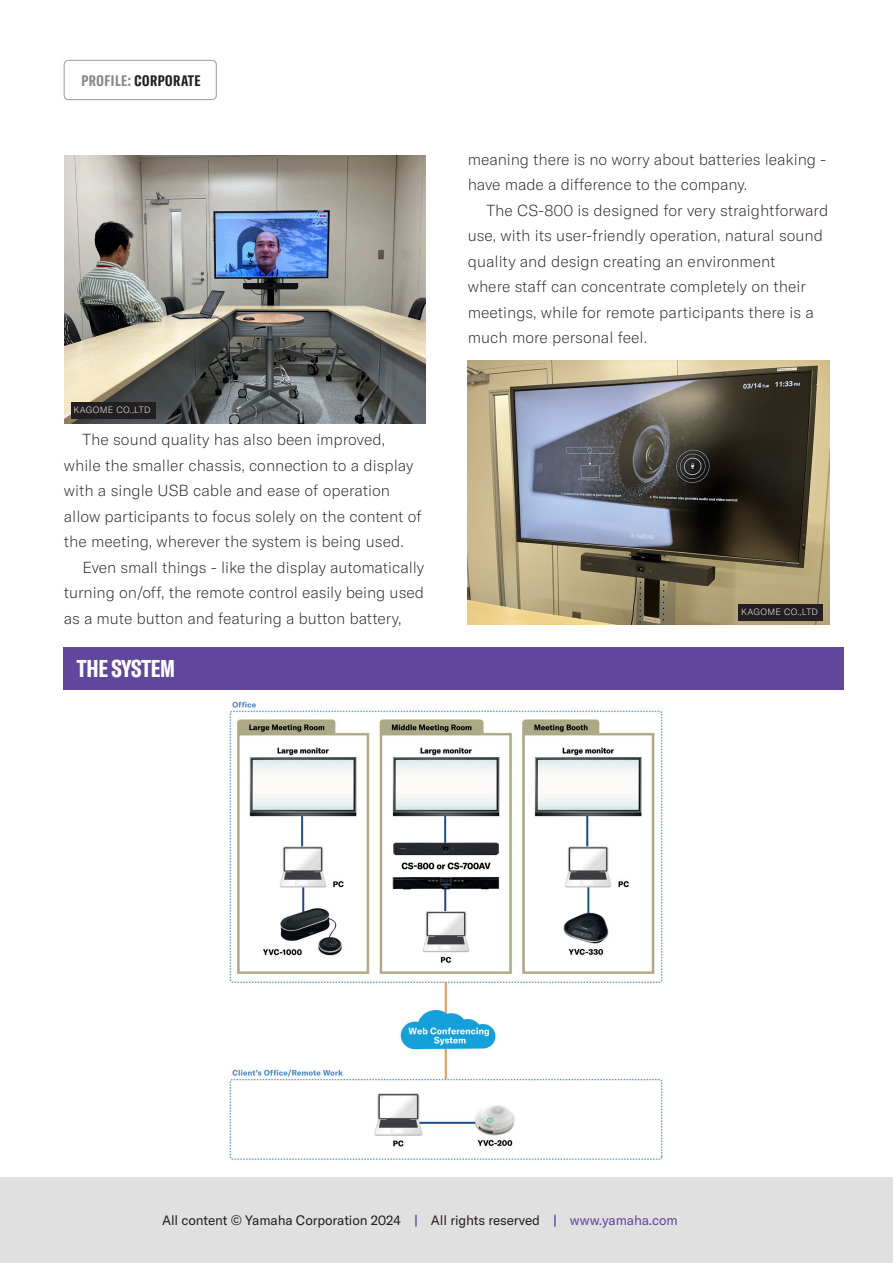
<style>
.page{position:relative;width:893px;height:1263px;background:#fff}
.page>*{position:absolute;margin:0;border:0;box-sizing:border-box;transform-origin:0 0}
.t1{font:700 extra-condensed 24px "GT America Y";letter-spacing:-.01em;color:#fff}
.t2{font:100 15.75px/25.5px "GT America Y";color:#231f20}
.t3{font:700 extra-condensed 15px "GT America Y";letter-spacing:.035em;color:#231f20}
.t4{font:13.5px "GT America Y";letter-spacing:-.01em;color:#231f20}
.t5{font:100 9px "GT America Y";letter-spacing:.035em;color:#fff}
.s1{color:#87898c}
.s2{font-weight:700;color:#60479d}
.s3{color:#60479d}
</style>
<div class="page">
<div style="left:64px;top:647px;width:780px;height:43px;background:#60479d"></div>
<div style="left:0;top:1178px;width:893px;height:85px;background:#e0e0e1"></div>
<div style="left:64px;top:60px;width:153px;height:40px;border:1px solid #9a9b9f;border-radius:4px"></div>
<img style="left:65px;top:155px;width:360px;height:268px">
<img style="left:229px;top:701px;width:434px;height:459px">
<img style="left:468px;top:360px;width:361px;height:265px">
<svg style="left:738px;top:605px;width:85px;height:16px"></svg>
<svg style="left:71px;top:402px;width:84px;height:16px"></svg>
<p class="t3" style="left:82px;top:72px;width:121px"><span class="s1">PROFILE:</span> CORPORATE</p>
<p class="t5" style="left:74px;top:405px;width:78px">KAGOME CO.,LTD</p>
<p class="t2" style="left:64px;top:427px;width:359px;text-indent:19px">The sound quality has also been improved, while the smaller chassis, connection to a display with a single USB cable and ease of operation allow participants to focus solely on the content of the meeting, wherever the system is being used.</p>
<p class="t2" style="left:64px;top:554px;width:362px;text-align:justify;text-indent:19px">Even small things - like the display automatically turning on/off, the remote control easily being used as a mute button and featuring a button battery,</p>
<h1 class="t1" style="left:77px;top:654px;width:100px">THE SYSTEM</h1>
<p class="t2" style="left:468px;top:146px;width:360px">meaning there is no worry about batteries leaking - have made a difference to the company.</p>
<p class="t2" style="left:468px;top:197px;width:362px;text-indent:19px">The CS-800 is designed for very straightforward use, with its user-friendly operation, natural sound quality and design creating an environment<br>where staff can concentrate completely on their meetings, while for remote participants there is a much more personal feel.</p>
<p class="t5" style="left:741px;top:607px;width:78px">KAGOME CO.,LTD</p>
<p class="t4" style="left:162px;top:1212px;width:517px">All content © Yamaha Corporation 2024 <span class="s2">|</span> All rights reserved <span class="s2">|</span> <span class="s3">www.yamaha.com</span></p>
</div>
